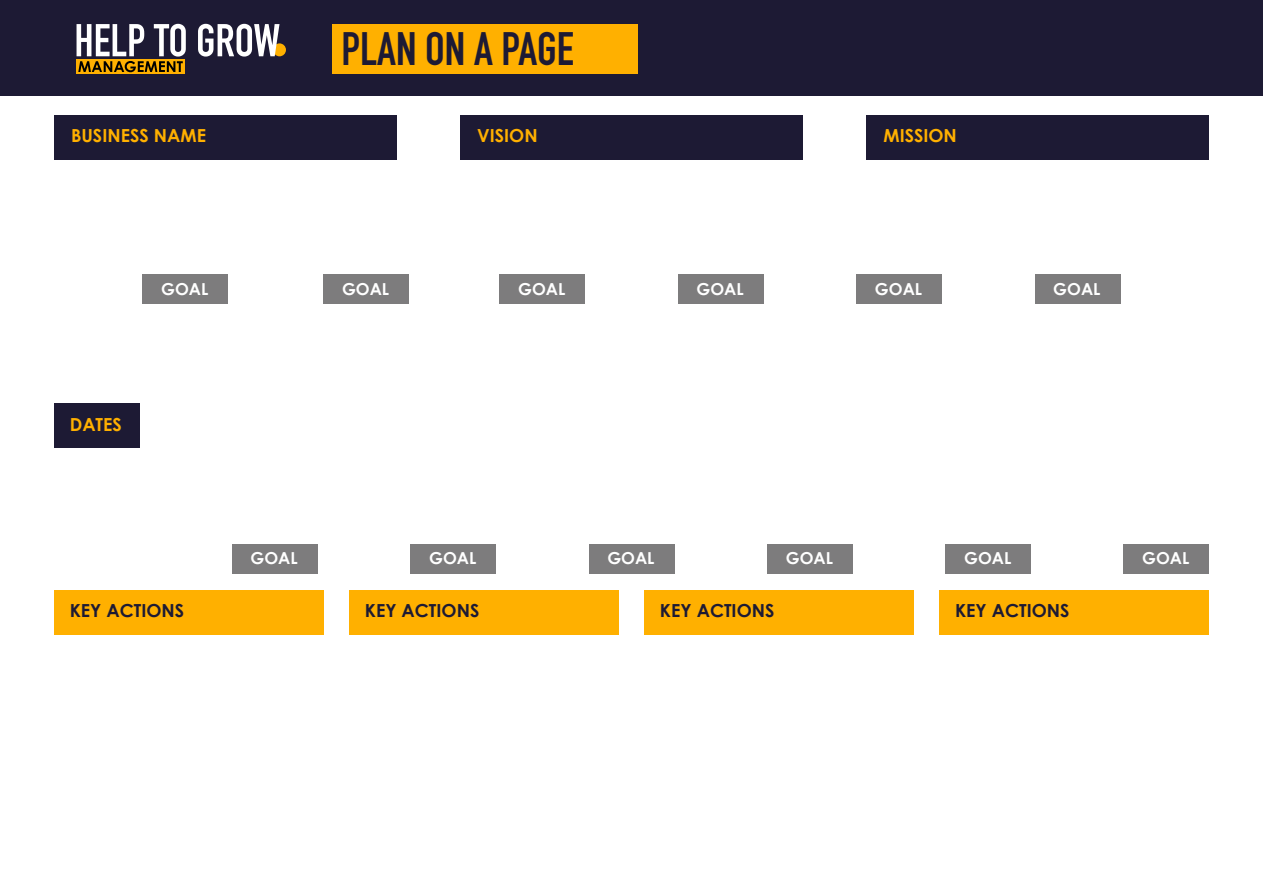
<style>
.page{position:relative;width:1263px;height:893px;background:#fff}
.page>*{position:absolute;margin:0;border:0;box-sizing:border-box;transform-origin:0 0}
.t1{font:700 46.2px "DIN Condensed";color:#1d1a34}
.t2{font:700 18px "Century Gothic";color:#1d1a34}
.t3{font:700 18px "Century Gothic";color:#ffb000}
.t4{font:700 16.5px "Century Gothic";color:#fff}
</style>
<div class="page">
<div style="left:54px;top:590px;width:270px;height:44px;background:#ffb000"></div>
<div style="left:54px;top:115px;width:342px;height:45px;background:#1d1a34"></div>
<div style="left:866px;top:115px;width:343px;height:45px;background:#1d1a34"></div>
<div style="left:460px;top:115px;width:343px;height:45px;background:#1d1a34"></div>
<div style="left:349px;top:590px;width:270px;height:44px;background:#ffb000"></div>
<div style="left:644px;top:590px;width:270px;height:44px;background:#ffb000"></div>
<div style="left:939px;top:590px;width:270px;height:44px;background:#ffb000"></div>
<div style="left:54px;top:403px;width:85px;height:45px;background:#1d1a34"></div>
<div style="left:143px;top:274px;width:85px;height:30px;background:#7d7c7d"></div>
<div style="left:324px;top:274px;width:85px;height:30px;background:#7d7c7d"></div>
<div style="left:500px;top:274px;width:85px;height:30px;background:#7d7c7d"></div>
<div style="left:678px;top:274px;width:85px;height:30px;background:#7d7c7d"></div>
<div style="left:857px;top:274px;width:85px;height:30px;background:#7d7c7d"></div>
<div style="left:1035px;top:274px;width:85px;height:30px;background:#7d7c7d"></div>
<div style="left:232px;top:544px;width:85px;height:30px;background:#7d7c7d"></div>
<div style="left:411px;top:544px;width:85px;height:30px;background:#7d7c7d"></div>
<div style="left:589px;top:544px;width:85px;height:30px;background:#7d7c7d"></div>
<div style="left:767px;top:544px;width:86px;height:30px;background:#7d7c7d"></div>
<div style="left:946px;top:544px;width:85px;height:30px;background:#7d7c7d"></div>
<div style="left:1124px;top:544px;width:85px;height:30px;background:#7d7c7d"></div>
<div style="left:0;top:0;width:1263px;height:96px;background:#1d1a34"></div>
<div style="left:77px;top:59px;width:108px;height:15px;background:#ffb000"></div>
<div style="left:273px;top:43px;width:13px;height:13px;background:#ffb000;border-radius:50%"></div>
<svg style="left:198px;top:24px;width:81px;height:33px"></svg>
<svg style="left:77px;top:24px;width:109px;height:48px"></svg>
<div style="left:333px;top:24px;width:305px;height:50px;background:#ffb000"></div>
<h1 class="t1" style="left:341px;top:18px;width:234px">PLAN ON A PAGE</h1>
<p class="t3" style="left:71px;top:124px;width:137px">BUSINESS NAME</p>
<p class="t3" style="left:477px;top:124px;width:62px">VISION</p>
<p class="t3" style="left:883px;top:124px;width:75px">MISSION</p>
<p class="t4" style="left:161px;top:278px;width:49px">GOAL</p>
<p class="t4" style="left:342px;top:278px;width:49px">GOAL</p>
<p class="t4" style="left:518px;top:278px;width:49px">GOAL</p>
<p class="t4" style="left:697px;top:278px;width:49px">GOAL</p>
<p class="t4" style="left:875px;top:278px;width:49px">GOAL</p>
<p class="t4" style="left:1053px;top:278px;width:49px">GOAL</p>
<p class="t3" style="left:70px;top:413px;width:54px">DATES</p>
<p class="t4" style="left:250px;top:547px;width:49px">GOAL</p>
<p class="t4" style="left:429px;top:547px;width:49px">GOAL</p>
<p class="t4" style="left:607px;top:547px;width:49px">GOAL</p>
<p class="t4" style="left:786px;top:547px;width:49px">GOAL</p>
<p class="t4" style="left:964px;top:547px;width:49px">GOAL</p>
<p class="t4" style="left:1142px;top:547px;width:49px">GOAL</p>
<p class="t2" style="left:70px;top:599px;width:116px">KEY ACTIONS</p>
<p class="t2" style="left:365px;top:599px;width:116px">KEY ACTIONS</p>
<p class="t2" style="left:660px;top:599px;width:116px">KEY ACTIONS</p>
<p class="t2" style="left:955px;top:599px;width:116px">KEY ACTIONS</p>
</div>
